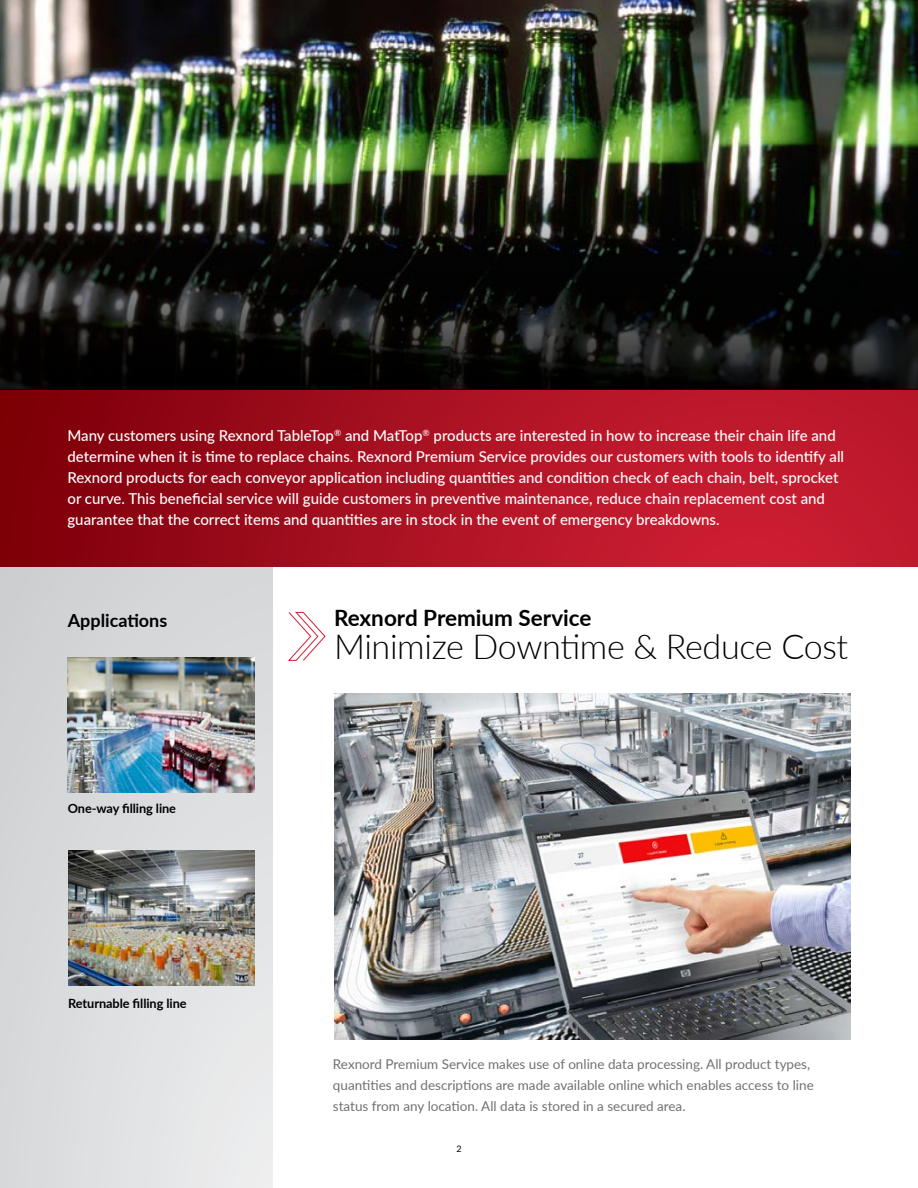
<style>
.page{position:relative;width:918px;height:1188px;background:#fff}
.page>*{position:absolute;margin:0;border:0;box-sizing:border-box;transform-origin:0 0}
.t1{font:300 34.5px "Lato";letter-spacing:-.01em;color:#000}
.t2{font:700 22.5px "Lato";color:#000}
.t3{font:700 18px "Lato";color:#000}
.t4{font:500 15px/21px "Lato";color:#fff}
.t5{font:13.5px/21px "Lato";color:#717073}
.t6{font:700 12.75px "Lato";letter-spacing:-.005em;color:#000}
.t7{font:9px "Lato";color:#000}
</style>
<div class="page">
<div style="left:0;top:558px;width:272px;height:630px;background:linear-gradient(to right,#d3d4d6,#e4e4e5)"></div>
<svg style="left:0;top:389px;width:918px;height:177px;background:#a81021"></svg>
<img style="left:0;top:0;width:918px;height:153px">
<svg style="left:0;top:153px;width:918px;height:236px;background:#262922"></svg>
<img style="left:334px;top:694px;width:516px;height:346px">
<svg style="left:288px;top:612px;width:38px;height:49px"></svg>
<img style="left:68px;top:850px;width:187px;height:136px">
<img style="left:68px;top:658px;width:186px;height:135px">
<p class="t4" style="left:68px;top:424px;width:778px">Many customers using Rexnord TableTop<sup>®</sup> and MatTop<sup>®</sup> products are interested in how to increase their chain life and determine when it is time to replace chains. Rexnord Premium Service provides our customers with tools to identify all Rexnord products for each conveyor application including quantities and condition check of each chain, belt, sprocket or curve. This beneficial service will guide customers in preventive maintenance, reduce chain replacement cost and guarantee that the correct items and quantities are in stock in the event of emergency breakdowns.</p>
<p class="t3" style="left:68px;top:607px;width:101px">Applications</p>
<p class="t6" style="left:68px;top:799px;width:110px">One-way filling line</p>
<p class="t6" style="left:68px;top:994px;width:120px">Returnable filling line</p>
<h2 class="t2" style="left:334px;top:602px;width:259px">Rexnord Premium Service</h2>
<h1 class="t1" style="left:334px;top:623px;width:516px">Minimize Downtime &amp; Reduce Cost</h1>
<p class="t5" style="left:333px;top:1053px;width:482px">Rexnord Premium Service makes use of online data processing. All product types, quantities and descriptions are made available online which enables access to line status from any location. All data is stored in a secured area.</p>
<p class="t7" style="left:456px;top:1142px;width:7px">2</p>
</div>
